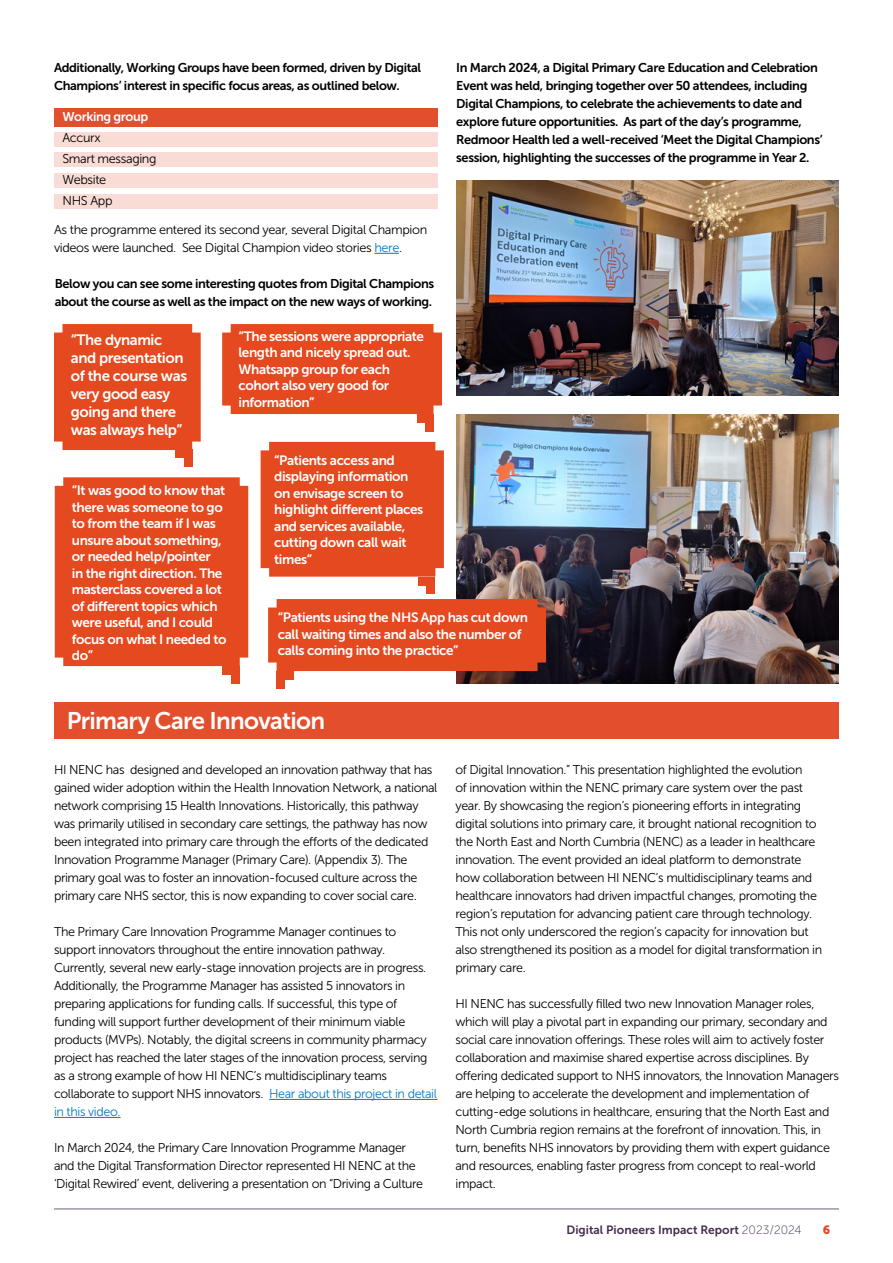
<style>
.page{position:relative;width:893px;height:1263px;background:#fff}
.page>*{position:absolute;margin:0;border:0;box-sizing:border-box;transform-origin:0 0}
.t1{font:24px "Museo Sans 700";letter-spacing:-.03em;color:#fff}
.t2{font:15px/18px "Museo Sans 700";letter-spacing:-.03em;color:#fff}
.t3{font:13.5px/16.5px "Museo Sans 700";letter-spacing:-.03em;color:#fff}
.t4{font:12.75px/18px "Museo Sans 300";letter-spacing:-.03em;color:#000}
.t5{font:12.75px/18px "Museo Sans 700";letter-spacing:-.03em;color:#000}
.t6{font:12.75px "Museo Sans 700";letter-spacing:-.03em;color:#fff}
.t7{font:12px "Museo Sans 700";color:#442c4c}
.t8{font:12px "Museo Sans 900";color:#e44920}
.s1{color:#007bc2}
.s2{font-family:"Museo Sans 100"}
</style>
<div class="page">
<div style="left:54px;top:132px;width:383px;height:14px;background:#f9dcd5"></div>
<div style="left:54px;top:153px;width:383px;height:14px;background:#f9dcd5"></div>
<div style="left:54px;top:194px;width:383px;height:14px;background:#f9dcd5"></div>
<div style="left:54px;top:173px;width:383px;height:15px;background:#f9dcd5"></div>
<div style="left:54px;top:702px;width:784px;height:36px;background:#e34e2d"></div>
<hr style="left:269px;top:1099px;width:168px;height:1px;background:#007bc2">
<hr style="left:54px;top:1117px;width:67px;height:1px;background:#007bc2">
<div style="left:54px;top:108px;width:383px;height:18px;background:#e34e2d"></div>
<svg style="left:374px;top:253px;width:25px;height:1px"></svg>
<img style="left:456px;top:180px;width:383px;height:216px">
<img style="left:456px;top:414px;width:383px;height:269px">
<div style="left:54px;top:324px;width:147px;height:126px;background:#e44920"></div>
<div style="left:184px;top:449px;width:9px;height:9px;background:#e44920"></div>
<div style="left:184px;top:458px;width:9px;height:9px;background:#e44920"></div>
<div style="left:175px;top:449px;width:9px;height:9px;background:#e44920"></div>
<div style="left:55px;top:477px;width:193px;height:189px;background:#e44920"></div>
<div style="left:231px;top:666px;width:9px;height:9px;background:#e44920"></div>
<div style="left:231px;top:675px;width:9px;height:8px;background:#e44920"></div>
<div style="left:222px;top:666px;width:9px;height:9px;background:#e44920"></div>
<div style="left:222px;top:324px;width:220px;height:90px;background:#e44920"></div>
<div style="left:425px;top:415px;width:9px;height:8px;background:#e44920"></div>
<div style="left:425px;top:423px;width:9px;height:9px;background:#e44920"></div>
<div style="left:417px;top:415px;width:8px;height:8px;background:#e44920"></div>
<div style="left:268px;top:599px;width:278px;height:72px;background:#e44920"></div>
<div style="left:277px;top:671px;width:8px;height:9px;background:#e44920"></div>
<div style="left:277px;top:680px;width:8px;height:8px;background:#e44920"></div>
<div style="left:285px;top:671px;width:9px;height:9px;background:#e44920"></div>
<div style="left:261px;top:442px;width:183px;height:135px;background:#e44920"></div>
<div style="left:427px;top:577px;width:8px;height:8px;background:#e44920"></div>
<div style="left:427px;top:585px;width:8px;height:9px;background:#e44920"></div>
<div style="left:418px;top:577px;width:9px;height:8px;background:#e44920"></div>
<hr style="left:54px;top:1208px;width:785px;height:2px;background:#a195a5">
<p class="t5" style="left:54px;top:59px;width:369px">Additionally, Working Groups have been formed, driven by Digital<br>Champions’ interest in specific focus areas, as outlined below.</p>
<p class="t6" style="left:63px;top:109px;width:87px">Working group</p>
<p class="t4" style="left:63px;top:127px;width:96px;line-height:21px">Accurx<br>Smart messaging<br>Website<br>NHS App</p>
<p class="t4" style="left:54px;top:221px;width:375px">As the programme entered its second year, several Digital Champion videos were launched. See Digital Champion video stories <span class="s1">here</span>.</p>
<p class="t5" style="left:55px;top:275px;width:381px">Below you can see some interesting quotes from Digital Champions about the course as well as the impact on the new ways of working.</p>
<p class="t2" style="left:71px;top:331px;width:118px">“The dynamic and presentation of the course was very good easy going and there was always help”</p>
<p class="t3" style="left:239px;top:328px;width:187px">“The sessions were appropriate length and nicely spread out.<br>Whatsapp group for each cohort also very good for information”</p>
<p class="t5" style="left:456px;top:59px;width:368px">In March 2024, a Digital Primary Care Education and Celebration Event was held, bringing together over 50 attendees, including Digital Champions, to celebrate the achievements to date and explore future opportunities. As part of the day’s programme, Redmoor Health led a well-received ‘Meet the Digital Champions’ session, highlighting the successes of the programme in Year 2.</p>
<p class="t3" style="left:72px;top:482px;width:156px">“It was good to know that there was someone to go to from the team if I was unsure about something, or needed help/pointer<br>in the right direction. The masterclass covered a lot of different topics which were useful, and I could focus on what I needed to do”</p>
<p class="t3" style="left:274px;top:452px;width:151px">“Patients access and displaying information on envisage screen to highlight different places and services available, cutting down call wait times”</p>
<p class="t3" style="left:278px;top:609px;width:252px">“Patients using the NHS App has cut down call waiting times and also the number of calls coming into the practice”</p>
<h1 class="t1" style="left:67px;top:707px;width:260px">Primary Care Innovation</h1>
<p class="t4" style="left:54px;top:761px;width:385px">HI NENC has designed and developed an innovation pathway that has gained wider adoption within the Health Innovation Network, a national network comprising 15 Health Innovations. Historically, this pathway was primarily utilised in secondary care settings, the pathway has now been integrated into primary care through the efforts of the dedicated Innovation Programme Manager (Primary Care). (Appendix 3). The primary goal was to foster an innovation-focused culture across the primary care NHS sector, this is now expanding to cover social care.</p>
<p class="t4" style="left:54px;top:923px;width:384px">The Primary Care Innovation Programme Manager continues to support innovators throughout the entire innovation pathway.<br>Currently, several new early-stage innovation projects are in progress.<br>Additionally, the Programme Manager has assisted 5 innovators in preparing applications for funding calls. If successful, this type of funding will support further development of their minimum viable products (MVPs). Notably, the digital screens in community pharmacy project has reached the later stages of the innovation process, serving as a strong example of how HI NENC’s multidisciplinary teams collaborate to support NHS innovators. <span class="s1">Hear about this project in detail in this video.</span></p>
<p class="t4" style="left:54px;top:1139px;width:371px">In March 2024, the Primary Care Innovation Programme Manager and the Digital Transformation Director represented HI NENC at the ‘Digital Rewired’ event, delivering a presentation on “Driving a Culture</p>
<p class="t4" style="left:455px;top:761px;width:368px">of Digital Innovation.” This presentation highlighted the evolution<br>of innovation within the NENC primary care system over the past year. By showcasing the region’s pioneering efforts in integrating digital solutions into primary care, it brought national recognition to the North East and North Cumbria (NENC) as a leader in healthcare innovation. The event provided an ideal platform to demonstrate how collaboration between HI NENC’s multidisciplinary teams and healthcare innovators had driven impactful changes, promoting the region’s reputation for advancing patient care through technology.<br>This not only underscored the region’s capacity for innovation but also strengthened its position as a model for digital transformation in primary care.</p>
<p class="t4" style="left:455px;top:995px;width:385px">HI NENC has successfully filled two new Innovation Manager roles, which will play a pivotal part in expanding our primary, secondary and social care innovation offerings. These roles will aim to actively foster collaboration and maximise shared expertise across disciplines. By offering dedicated support to NHS innovators, the Innovation Managers are helping to accelerate the development and implementation of cutting-edge solutions in healthcare, ensuring that the North East and North Cumbria region remains at the forefront of innovation. This, in turn, benefits NHS innovators by providing them with expert guidance and resources, enabling faster progress from concept to real-world impact.</p>
<p class="t7" style="left:566px;top:1223px;width:237px">Digital Pioneers Impact Report <span class="s2">2023/2024</span></p>
<p class="t8" style="left:823px;top:1223px;width:9px">6</p>
</div>
